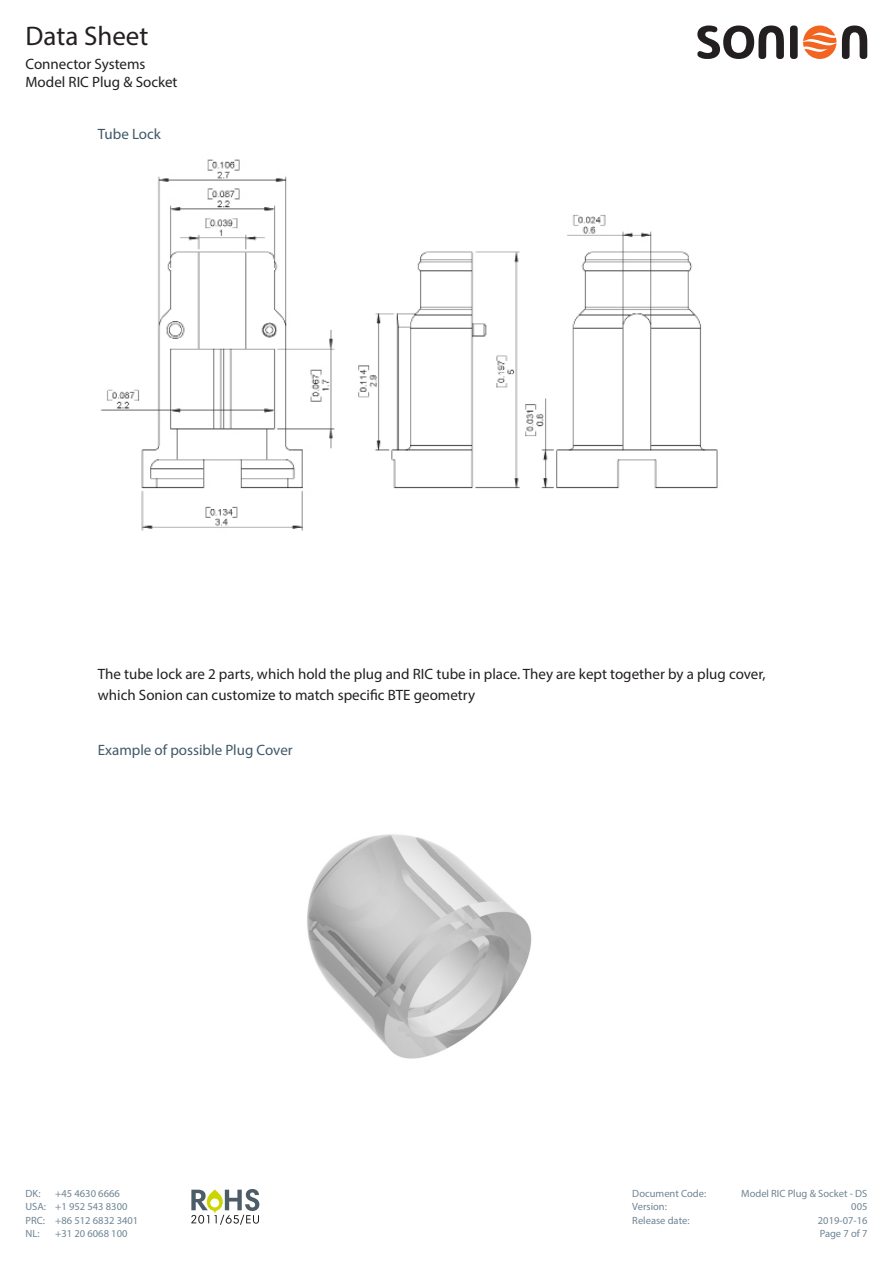
<style>
.page{position:relative;width:893px;height:1263px;background:#fff}
.page>*{position:absolute;margin:0;border:0;box-sizing:border-box;transform-origin:0 0}
.t1{font:27px "Myriad Pro";color:#231f20}
.Body{font:15px/21px "Myriad Pro";color:#231f20}
.Figure{font:15px "Myriad Pro";color:#405968}
.t2{font:10.5px/13.5px "Myriad Pro";color:#6e8492}
</style>
<div class="page">
<img style="left:100px;top:159px;width:618px;height:372px">
<img style="left:307px;top:834px;width:225px;height:225px">
<div style="left:790px;top:26px;width:8px;height:33px;background:#231f20;border-radius:3px"></div>
<svg style="left:697px;top:26px;width:87px;height:33px"></svg>
<svg style="left:842px;top:26px;width:25px;height:33px"></svg>
<svg style="left:803px;top:26px;width:33px;height:33px"></svg>
<svg style="left:191px;top:1189px;width:68px;height:36px"></svg>
<h1 class="t1" style="left:26px;top:20px;width:124px">Data Sheet</h1>
<p class="Body" style="left:26px;top:55px;width:154px;line-height:18px">Connector Systems<br>Model RIC Plug &amp; Socket</p>
<p class="Figure" style="left:98px;top:124px;width:65px">Tube Lock</p>
<p class="Body" style="left:98px;top:663px;width:669px">The tube lock are 2 parts, which hold the plug and RIC tube in place. They are kept together by a plug cover, which Sonion can customize to match specific BTE geometry</p>
<p class="Figure" style="left:98px;top:741px;width:196px">Example of possible Plug Cover</p>
<p class="t2" style="left:26px;top:1186px;width:17px">DK:</p>
<p class="t2" style="left:26px;top:1186px;width:114px;text-indent:30px">+45 4630 6666<br>USA: +1 952 543 8300<br>PRC: +86 512 6832 3401<br>NL:</p>
<p class="t2" style="left:55px;top:1227px;width:74px">+31 20 6068 100</p>
<p class="t2" style="left:632px;top:1186px;width:75px">Document Code:</p>
<p class="t2" style="left:741px;top:1186px;width:128px">Model RIC Plug &amp; Socket - DS</p>
<p class="t2" style="left:632px;top:1200px;width:36px">Version:</p>
<p class="t2" style="left:851px;top:1200px;width:18px">005</p>
<p class="t2" style="left:632px;top:1213px;width:59px">Release date:</p>
<p class="t2" style="left:818px;top:1213px;width:51px">2019-07-16<br>Page 7 of 7</p>
</div>
